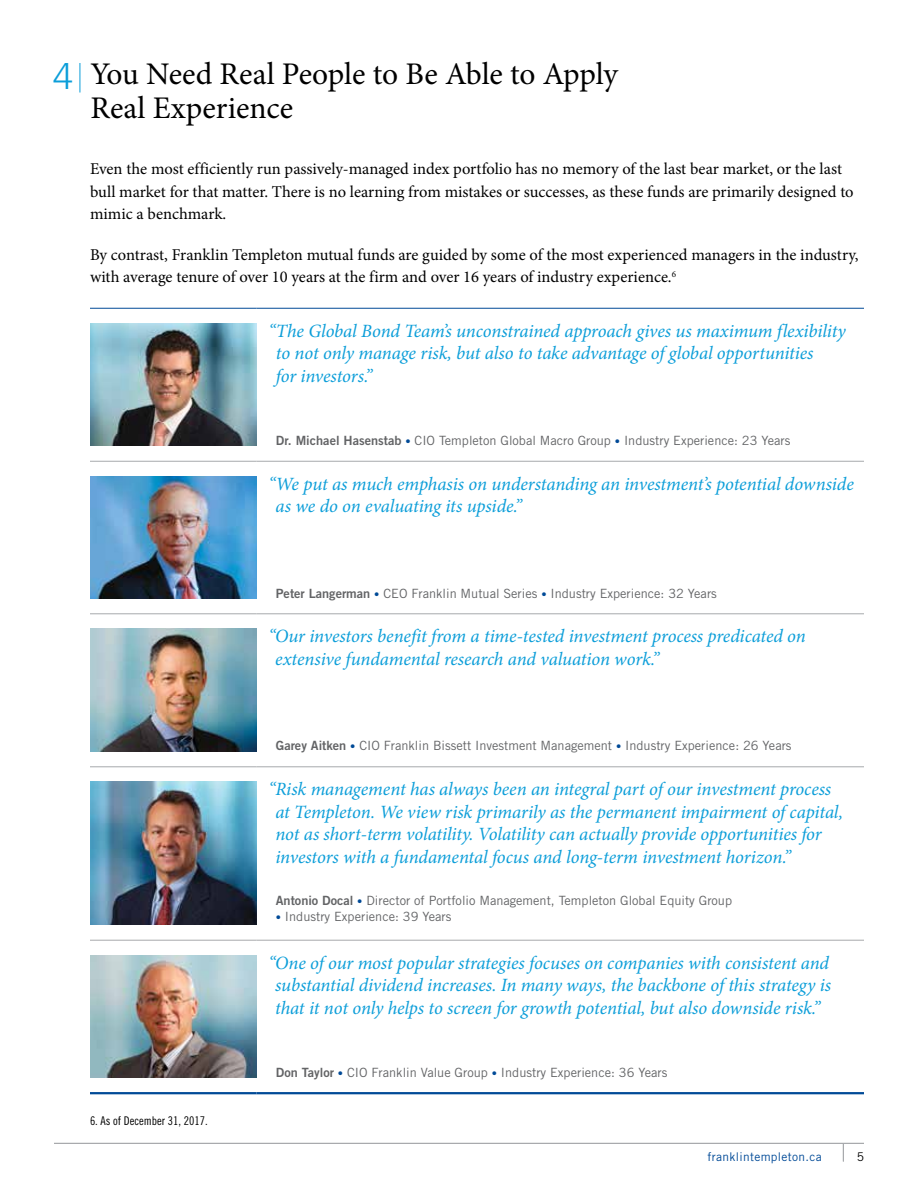
<style>
.page{position:relative;width:918px;height:1188px;background:#fff}
.page>*{position:absolute;margin:0;border:0;box-sizing:border-box;transform-origin:0 0}
.t1{font:300 36px "Trade Gothic LT Std";color:#0c9ed9}
.t2{font:31.5px/34.5px "Minion Pro";color:#000}
.t3{font:italic 18.75px/22.5px "Minion Pro";letter-spacing:-.01em;color:#0c9ed9}
.t4{font:16.5px/22.5px "Minion Pro";letter-spacing:-.005em;color:#000}
.t5{font:12.75px "Trade Gothic LT Std";color:#636466}
.t6{font:12px "Trade Gothic LT Std Cn 18";color:#000}
.t7{font:12px "Trade Gothic LT Std";letter-spacing:.025em;color:#004a97}
.t8{font:12px "Trade Gothic LT Std";color:#000}
.s1{font-family:"Trade Gothic LT Std Bd 2"}
.s2{font-size:10.5px;color:#004a97}
</style>
<div class="page">
<hr style="left:54px;top:1143px;width:810px;height:1px;background:#a7a9ac">
<svg style="left:843px;top:1144px;width:1px;height:17px"></svg>
<hr style="left:80px;top:63px;width:1px;height:30px;background:#0c9ed9">
<hr style="left:90px;top:308px;width:166px;height:1px;background:#004a97">
<hr style="left:256px;top:308px;width:608px;height:1px;background:#004a97">
<hr style="left:90px;top:461px;width:166px;height:1px;background:#a7a9ac">
<hr style="left:256px;top:461px;width:608px;height:1px;background:#a7a9ac">
<hr style="left:90px;top:613px;width:166px;height:1px;background:#a7a9ac">
<hr style="left:256px;top:613px;width:608px;height:1px;background:#a7a9ac">
<hr style="left:90px;top:766px;width:166px;height:1px;background:#a7a9ac">
<hr style="left:256px;top:766px;width:608px;height:1px;background:#a7a9ac">
<hr style="left:90px;top:940px;width:166px;height:1px;background:#a7a9ac">
<hr style="left:256px;top:940px;width:608px;height:1px;background:#a7a9ac">
<hr style="left:90px;top:1092px;width:166px;height:2px;background:#004a97">
<hr style="left:256px;top:1092px;width:608px;height:2px;background:#004a97">
<img style="left:90px;top:323px;width:166px;height:123px">
<img style="left:90px;top:476px;width:166px;height:123px">
<img style="left:90px;top:629px;width:166px;height:122px">
<img style="left:90px;top:782px;width:166px;height:142px">
<img style="left:90px;top:955px;width:166px;height:123px">
<h1 class="t1" style="left:53px;top:55px;width:22px">4</h1>
<h2 class="t2" style="left:90px;top:57px;width:529px">You Need Real People to Be Able to Apply<br>Real Experience</h2>
<p class="t4" style="left:90px;top:158px;width:765px">Even the most efficiently run passively-managed index portfolio has no memory of the last bear market, or the last bull market for that matter. There is no learning from mistakes or successes, as these funds are primarily designed to mimic a benchmark.</p>
<p class="t4" style="left:90px;top:243px;width:770px">By contrast, Franklin Templeton mutual funds are guided by some of the most experienced managers in the industry, with average tenure of over 10 years at the firm and over 16 years of industry experience.<sup>6</sup></p>
<p class="t3" style="left:276px;top:320px;width:571px;text-indent:-8px">“The Global Bond Team’s unconstrained approach gives us maximum flexibility to not only manage risk, but also to take advantage of global opportunities<br>for investors.”</p>
<p class="t5" style="left:276px;top:433px;width:516px"><span class="s1">Dr. Michael Hasenstab</span> <span class="s2">•</span> CIO Templeton Global Macro Group <span class="s2">•</span> Industry Experience: 23 Years</p>
<p class="t3" style="left:276px;top:473px;width:580px;text-indent:-7px">“We put as much emphasis on understanding an investment’s potential downside as we do on evaluating its upside.”</p>
<p class="t5" style="left:276px;top:586px;width:443px"><span class="s1">Peter Langerman</span> <span class="s2">•</span> CEO Franklin Mutual Series <span class="s2">•</span> Industry Experience: 32 Years</p>
<p class="t3" style="left:275px;top:625px;width:532px;text-indent:-7px">“Our investors benefit from a time-tested investment process predicated on extensive fundamental research and valuation work.”</p>
<p class="t6" style="left:90px;top:1114px;width:119px">6. As of December 31, 2017.</p>
<p class="t5" style="left:276px;top:738px;width:517px"><span class="s1">Garey Aitken</span> <span class="s2">•</span> CIO Franklin Bissett Investment Management <span class="s2">•</span> Industry Experience: 26 Years</p>
<p class="t3" style="left:275px;top:778px;width:569px;text-indent:-7px">“Risk management has always been an integral part of our investment process at Templeton. We view risk primarily as the permanent impairment of capital, not as short-term volatility. Volatility can actually provide opportunities for investors with a fundamental focus and long-term investment horizon.”</p>
<p class="t5" style="left:276px;top:893px;width:458px"><span class="s1">Antonio Docal</span> <span class="s2">•</span> Director of Portfolio Management, Templeton Global Equity Group</p>
<p class="t5" style="left:276px;top:909px;width:177px"><span class="s2">•</span> Industry Experience: 39 Years</p>
<p class="t3" style="left:268px;top:952px;width:564px;text-align:center">“One of our most popular strategies focuses on companies with consistent and substantial dividend increases. In many ways, the backbone of this strategy is that it not only helps to screen for growth potential, but also downside risk.”</p>
<p class="t5" style="left:276px;top:1065px;width:393px"><span class="s1">Don Taylor</span> <span class="s2">•</span> CIO Franklin Value Group <span class="s2">•</span> Industry Experience: 36 Years</p>
<p class="t7" style="left:708px;top:1149px;width:116px">franklintempleton.ca</p>
<p class="t8" style="left:857px;top:1149px;width:9px">5</p>
</div>
